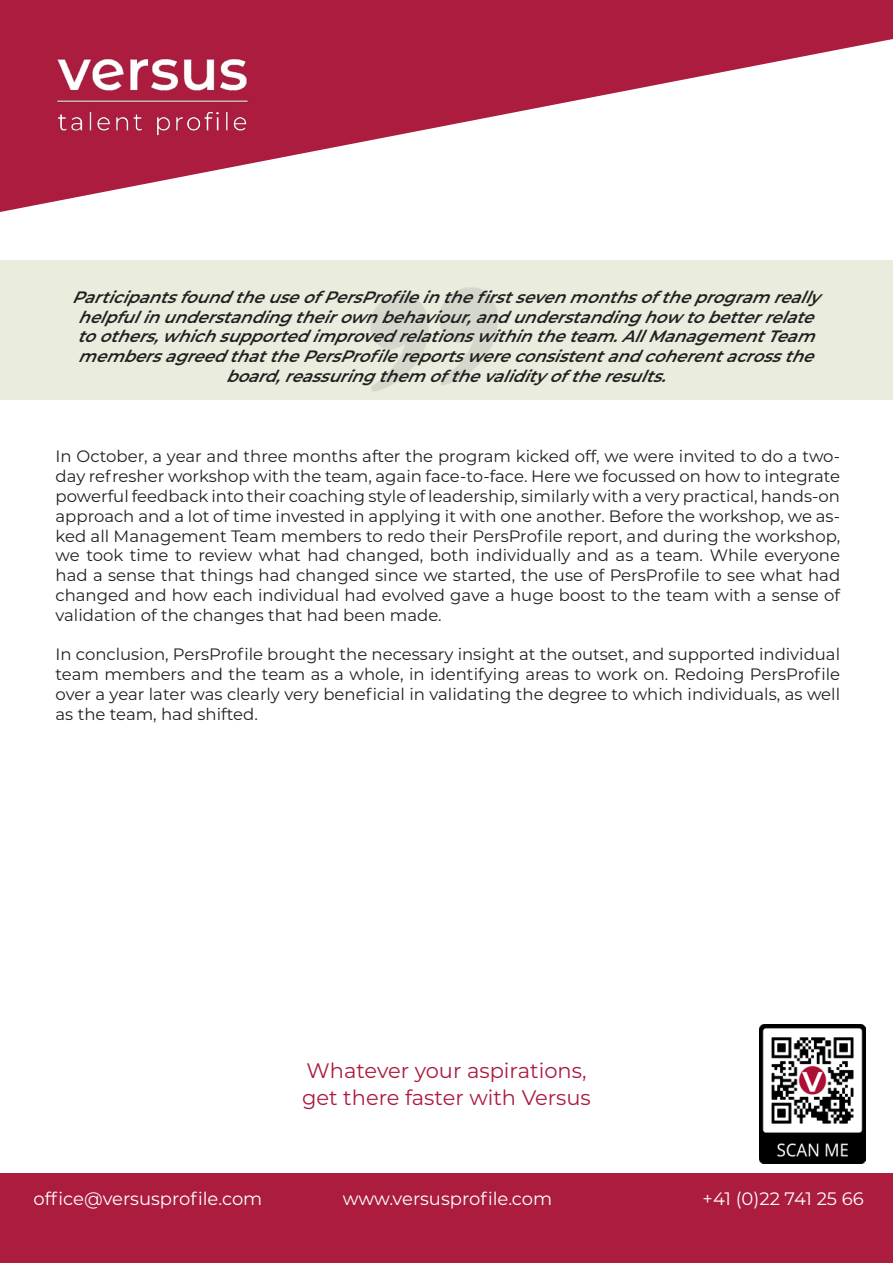
<style>
.page{position:relative;width:893px;height:1263px;background:#fff}
.page>*{position:absolute;margin:0;border:0;box-sizing:border-box;transform-origin:0 0}
.t1{font:21px/27px "Montserrat";color:#ab1b40}
.t2{font:18px "Montserrat";color:#fff}
.t3{font:16.5px/19.8px "Montserrat";color:#231f20;text-align:justify}
.t4{font:italic 600 16.5px/19.8px "Montserrat";color:#231f20;text-align:center}
</style>
<div class="page">
<svg style="left:0;top:0;width:893px;height:212px;fill:#ab1c3f"></svg>
<div style="left:0;top:1174px;width:893px;height:89px;background:#ab1c3f"></div>
<img style="left:54px;top:56px;width:195px;height:84px">
<img style="left:759px;top:1025px;width:106px;height:138px">
<div style="left:0;top:260px;width:893px;height:139px;background:#eaecdd"></div>
<img style="left:367px;top:287px;width:133px;height:113px">
<p class="t4" style="left:72px;top:288px;width:751px">Participantsfoundtheuseof PersProfileinthefirstsevenmonthsof theprogram really helpfulinunderstandingtheirownbehaviour,andunderstandinghow tobetterrelate toothers,whichsupportedimprovedrelationswithintheteam.AllManagementTeam membersagreedthatthePersProfilereportswereconsistentandcoherentacrossthe board,reassuringthem of thevalidity of theresults.</p>
<p class="t3" style="left:56px;top:447px;width:786px">In October, a year and three months after the program kicked off, we were invited to do a two&shy;day refresher workshop with the team, again face-to-face. Here we focussed on how to integrate powerful feedback into their coaching style of leadership, similarly with a very practical, hands-on approach and a lot of time invested in applying it with one another. Before the workshop, we as&shy;ked all Management Team members to redo their PersProfile report, and during the workshop, we took time to review what had changed, both individually and as a team. While everyone had a sense that things had changed since we started, the use of PersProfile to see what had changed and how each individual had evolved gave a huge boost to the team with a sense of validation of the changes that had been made.</p>
<p class="t3" style="left:56px;top:645px;width:786px">In conclusion, PersProfile brought the necessary insight at the outset, and supported individual team members and the team as a whole, in identifying areas to work on. Redoing PersProfile over a year later was clearly very beneficial in validating the degree to which individuals, as well as the team, had shifted.</p>
<p class="t1" style="left:302px;top:1058px;width:290px">Whatever your aspirations, get there faster with Versus</p>
<p class="t2" style="left:343px;top:1190px;width:211px">www.versusprofile.com</p>
<p class="t2" style="left:33px;top:1190px;width:230px">office@versusprofile.com</p>
<p class="t2" style="left:702px;top:1190px;width:163px">+41 (0)22 741 25 66</p>
</div>
